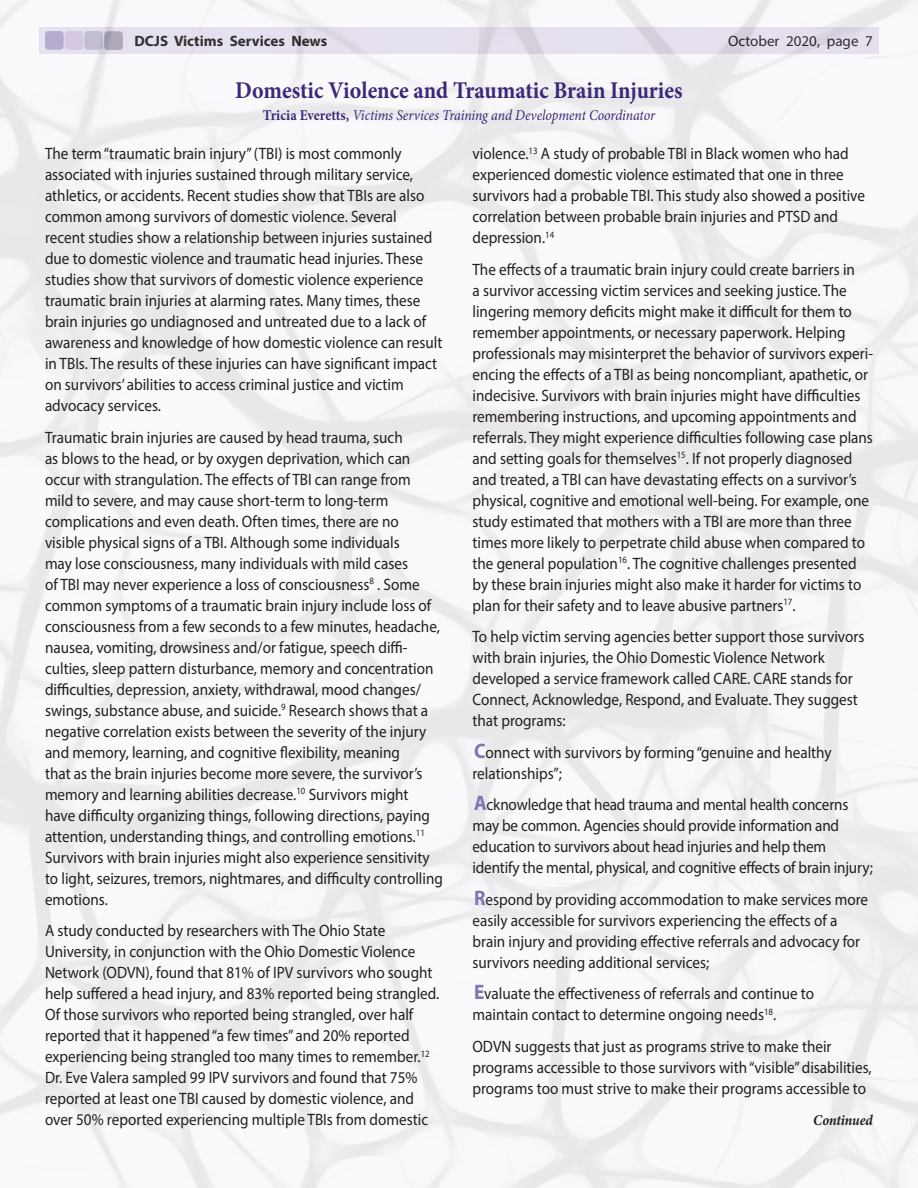
<style>
.page{position:relative;width:918px;height:1188px;background:#fff}
.page>*{position:absolute;margin:0;border:0;box-sizing:border-box;transform-origin:0 0}
.Header_space_after{font:700 24px "Minion Pro";color:#3c2779;scale:.92 1}
.Text{font:16.5px/21px "Myriad Pro";color:#231f20;scale:.92 1}
.Name-Title{font:italic 15px "Minion Pro";letter-spacing:-.01em;color:#3c2779;scale:.92 1}
.t1{font:700 15px "Myriad Pro";color:#231f20}
.t2{font:15px "Myriad Pro";color:#231f20}
.Name-Title_copy{font:italic 700 15px "Minion Pro";color:#231f20;scale:.92 1}
.s1{font-weight:700;font-style:normal}
.s2{font-weight:700;font-size:21px;color:#7e76b1}
</style>
<div class="page">
<p class="t1" style="left:134px;top:31px;width:194px">DCJS Victims Services News</p>
<p class="t2" style="left:728px;top:31px;width:146px">October 2020, page 7</p>
<p class="Header_space_after" style="left:235px;top:74px;width:488px">Domestic Violence and Traumatic Brain Injuries</p>
<p class="Name-Title" style="left:263px;top:105px;width:428px"><span class="s1">Tricia Everetts,</span> Victims Services Training and Development Coordinator</p>
<p class="Text" style="left:45px;top:143px;width:433px">The term “traumatic brain injury” (TBI) is most commonly associated with injuries sustained through military service, athletics, or accidents. Recent studies show that TBIs are also common among survivors of domestic violence. Several<br>recent studies show a relationship between injuries sustained due to domestic violence and traumatic head injuries. These studies show that survivors of domestic violence experience traumatic brain injuries at alarming rates. Many times, these brain injuries go undiagnosed and untreated due to a lack of awareness and knowledge of how domestic violence can result in TBIs. The results of these injuries can have significant impact on survivors’ abilities to access criminal justice and victim advocacy services.</p>
<p class="Text" style="left:45px;top:427px;width:434px">Traumatic brain injuries are caused by head trauma, such<br>as blows to the head, or by oxygen deprivation, which can occur with strangulation. The effects of TBI can range from mild to severe, and may cause short-term to long-term complications and even death. Often times, there are no visible physical signs of a TBI. Although some individuals<br>may lose consciousness, many individuals with mild cases<br>of TBI may never experience a loss of consciousness<sup>8</sup> . Some common symptoms of a traumatic brain injury include loss of consciousness from a few seconds to a few minutes, headache, nausea, vomiting, drowsiness and/or fatigue, speech diffi&shy;culties, sleep pattern disturbance, memory and concentration difficulties, depression, anxiety, withdrawal, mood changes/ swings, substance abuse, and suicide.<sup>9</sup> Research shows that a negative correlation exists between the severity of the injury and memory, learning, and cognitive flexibility, meaning<br>that as the brain injuries become more severe, the survivor’s memory and learning abilities decrease.<sup>10</sup> Survivors might have difficulty organizing things, following directions, paying attention, understanding things, and controlling emotions.<sup>11<br></sup>Survivors with brain injuries might also experience sensitivity to light, seizures, tremors, nightmares, and difficulty controlling emotions.</p>
<p class="Text" style="left:45px;top:920px;width:430px">A study conducted by researchers with The Ohio State University, in conjunction with the Ohio Domestic Violence Network (ODVN), found that 81% of IPV survivors who sought help suffered a head injury, and 83% reported being strangled.<br>Of those survivors who reported being strangled, over half reported that it happened “a few times” and 20% reported experiencing being strangled too many times to remember.<sup>12<br></sup>Dr. Eve Valera sampled 99 IPV survivors and found that 75% reported at least one TBI caused by domestic violence, and over 50% reported experiencing multiple TBIs from domestic</p>
<p class="Text" style="left:472px;top:143px;width:428px">violence.<sup>13</sup> A study of probable TBI in Black women who had experienced domestic violence estimated that one in three survivors had a probable TBI. This study also showed a positive correlation between probable brain injuries and PTSD and depression.<sup>14</sup></p>
<p class="Text" style="left:472px;top:259px;width:437px">The effects of a traumatic brain injury could create barriers in<br>a survivor accessing victim services and seeking justice. The lingering memory deficits might make it difficult for them to remember appointments, or necessary paperwork. Helping professionals may misinterpret the behavior of survivors experi&shy;encing the effects of a TBI as being noncompliant, apathetic, or indecisive. Survivors with brain injuries might have difficulties remembering instructions, and upcoming appointments and referrals. They might experience difficulties following case plans and setting goals for themselves<sup>15</sup>. If not properly diagnosed and treated, a TBI can have devastating effects on a survivor’s physical, cognitive and emotional well-being. For example, one study estimated that mothers with a TBI are more than three times more likely to perpetrate child abuse when compared to the general population<sup>16</sup>. The cognitive challenges presented by these brain injuries might also make it harder for victims to plan for their safety and to leave abusive partners<sup>17</sup>.</p>
<p class="Text" style="left:472px;top:626px;width:428px">To help victim serving agencies better support those survivors with brain injuries, the Ohio Domestic Violence Network developed a service framework called CARE. CARE stands for Connect, Acknowledge, Respond, and Evaluate. They suggest that programs:</p>
<p class="Text" style="left:472px;top:742px;width:392px"><span class="s2">C</span>onnect with survivors by forming “genuine and healthy relationships”;</p>
<p class="Text" style="left:472px;top:794px;width:437px"><span class="s2">A</span>cknowledge that head trauma and mental health concerns may be common. Agencies should provide information and education to survivors about head injuries and help them identify the mental, physical, and cognitive effects of brain injury;</p>
<p class="Text" style="left:472px;top:889px;width:432px"><span class="s2">R</span>espond by providing accommodation to make services more easily accessible for survivors experiencing the effects of a brain injury and providing effective referrals and advocacy for survivors needing additional services;</p>
<p class="Text" style="left:472px;top:983px;width:373px"><span class="s2">E</span>valuate the effectiveness of referrals and continue to maintain contact to determine ongoing needs<sup>18</sup>.</p>
<p class="Text" style="left:472px;top:1036px;width:435px">ODVN suggests that just as programs strive to make their programs accessible to those survivors with “visible” disabilities, programs too must strive to make their programs accessible to</p>
<p class="Name-Title_copy" style="left:813px;top:1110px;width:66px">Continued</p>
</div>
